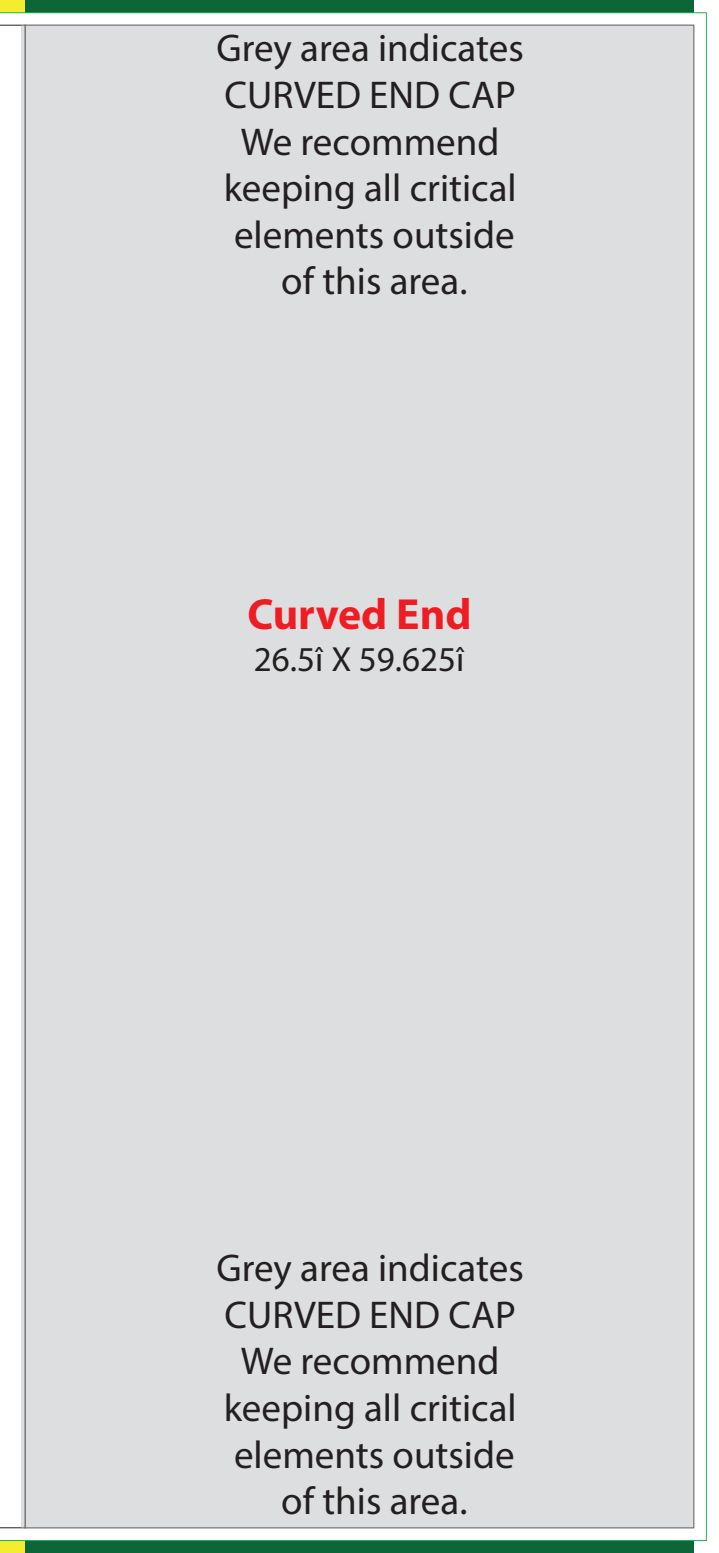
<style>
.page{position:relative;width:719px;height:1553px;background:#fff}
.page>*{position:absolute;margin:0;border:0;box-sizing:border-box;transform-origin:0 0}
.t1{font:700 43.75px "Myriad";color:#ee1d23}
.t2{font:38.81px/46.6px "Myriad Pro";color:#231f20;text-align:center}
.t3{font:35px "Myriad";color:#231f20}
</style>
<div class="page">
<div style="left:0;top:1540px;width:25px;height:13px;background:#f4ed2f"></div>
<div style="left:25px;top:1540px;width:668px;height:13px;background:#0c6638"></div>
<div style="left:0;top:0;width:25px;height:13px;background:#f4ed2f"></div>
<div style="left:25px;top:0;width:668px;height:13px;background:#0c6638"></div>
<div style="left:0;top:13px;width:706px;height:1528px;background:#dddedf"></div>
<p class="t2" style="left:216px;top:25px;width:309px">Grey area indicates<br>CURVED END CAP<br>We recommend keeping all critical elements outside of this area.</p>
<p class="t1" style="left:247px;top:592px;width:225px">Curved End</p>
<p class="t3" style="left:254px;top:642px;width:212px">26.5î X 59.625î</p>
<p class="t2" style="left:216px;top:1244px;width:309px">Grey area indicates<br>CURVED END CAP<br>We recommend keeping all critical elements outside of this area.</p>
</div>
